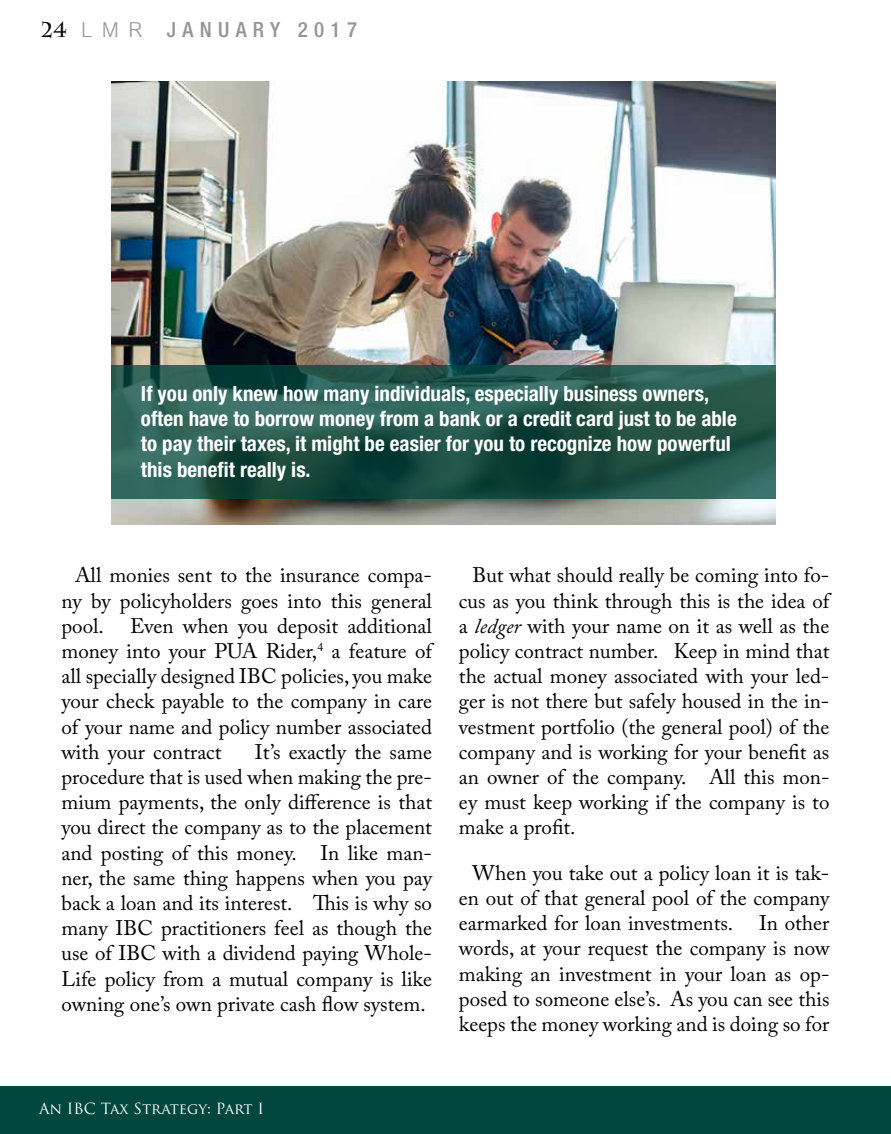
<style>
.page{position:relative;width:891px;height:1134px;background:#fff}
.page>*{position:absolute;margin:0;border:0;box-sizing:border-box;transform-origin:0 0}
.t1{font:21px/25.2px "Adobe Caslon Pro";color:#000;text-align:justify}
.t2{font:700 condensed 21px/25.2px "Helvetica Neue LT Std";color:#fff}
.t3{font:500 condensed 21px "Helvetica Neue LT Std";letter-spacing:.3em;color:#939598}
.t4{font:15px "Trajan Pro";color:#fff}
.s1{font-family:"Charlemagne Std";font-weight:700;font-stretch:normal;color:#000}
.s2{font-family:"Cordia New";font-weight:400;font-stretch:normal;font-size:31.5px}
.s3{font-style:italic}
</style>
<div class="page">
<div style="left:0;top:1086px;width:891px;height:48px;background:#01473d"></div>
<img style="left:111px;top:81px;width:664px;height:443px">
<svg style="left:111px;top:365px;width:664px;height:134px"></svg>
<p class="t3" style="left:41px;top:17px;width:317px"><span class="s1">24</span> <span class="s2">LMR</span> JANUARY 2017</p>
<p class="t2" style="left:141px;top:381px;width:597px">If you only knew how many individuals, especially business owners, often have to borrow money from a bank or a credit card just to be able to pay their taxes, it might be easier for you to recognize how powerful this benefit really is.</p>
<p class="t1" style="left:61px;top:563px;width:372px;text-indent:14px">All monies sent to the insurance compa&shy;ny by policyholders goes into this general pool.</p>
<p class="t1" style="left:61px;top:613px;width:372px;text-indent:69px">Even when you deposit additional money into your PUA Rider,<sup>4</sup> a feature of all specially designed IBC policies, you make your check payable to the company in care of your name and policy number associated with your contract</p>
<p class="t1" style="left:61px;top:739px;width:372px;text-indent:193px">It’s exactly the same procedure that is used when making the pre&shy;mium payments, the only difference is that you direct the company as to the placement and posting of this money. In like man&shy;ner, the same thing happens when you pay back a loan and its interest. This is why so many IBC practitioners feel as though the use of IBC with a dividend paying Whole-Life policy from a mutual company is like owning one’s own private cash flow system.</p>
<p class="t1" style="left:459px;top:563px;width:372px;text-indent:14px">But what should really be coming into fo&shy;cus as you think through this is the idea of a <span class="s3">ledger</span> with your name on it as well as the policy contract number. Keep in mind that the actual money associated with your led&shy;ger is not there but safely housed in the in&shy;vestment portfolio (the general pool) of the company and is working for your benefit as an owner of the company. All this mon&shy;ey must keep working if the company is to make a profit.</p>
<p class="t1" style="left:459px;top:860px;width:372px;text-indent:14px">When you take out a policy loan it is tak&shy;en out of that general pool of the company earmarked for loan investments. In other words, at your request the company is now making an investment in your loan as op&shy;posed to someone else’s. As you can see this keeps the money working and is doing so for</p>
<p class="t4" style="left:39px;top:1099px;width:227px">An IBC Tax Strategy: Part I</p>
</div>
